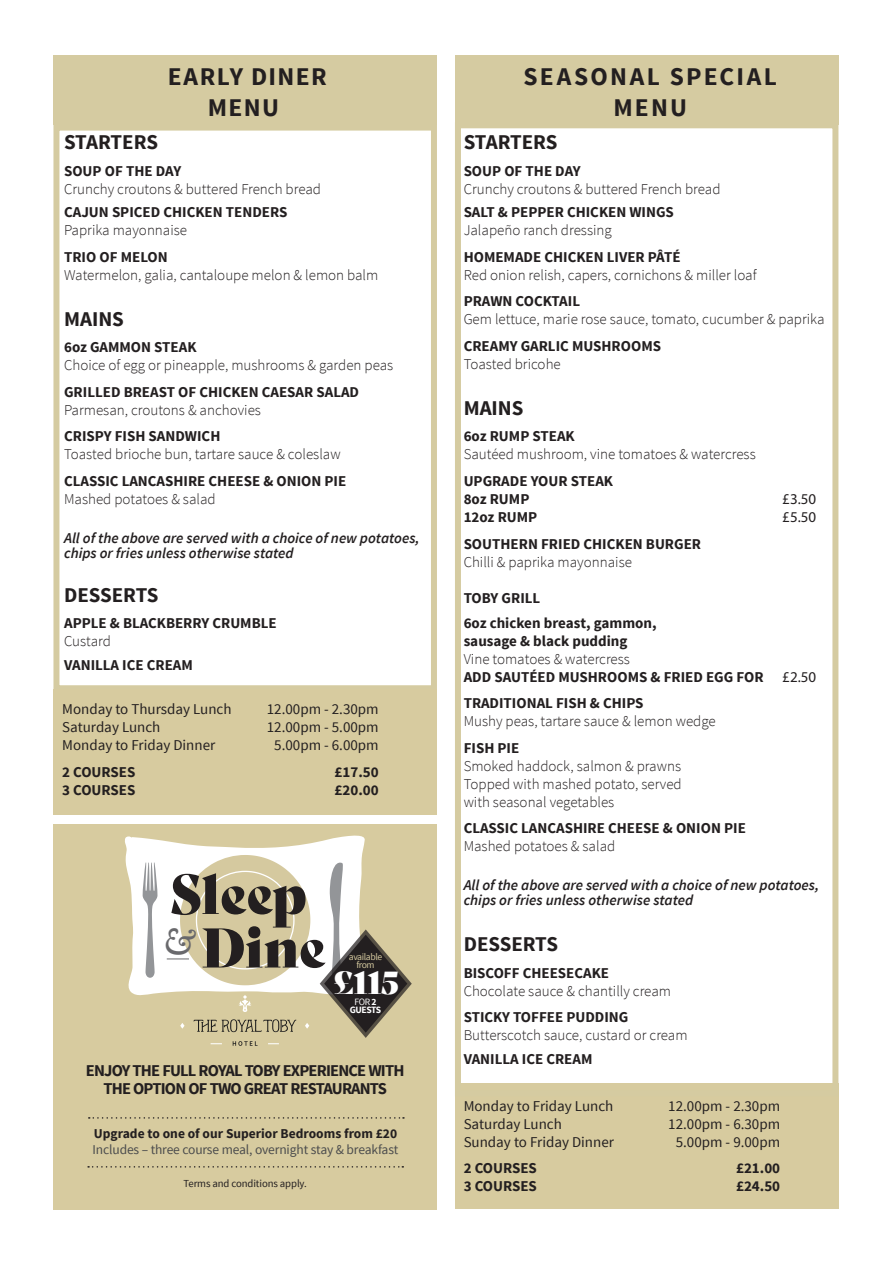
<style>
.page{position:relative;width:893px;height:1263px;background:#fff}
.page>*{position:absolute;margin:0;border:0;box-sizing:border-box;transform-origin:0 0}
.t1{font:54.3px "Bely Display";letter-spacing:-.005em;color:#231f20}
.t2{font:italic 600 36.75px "Adobe Caslon Pro";color:#69696c}
.t3{font:31.05px "Bely Display";color:#fff}
.Body_text{font:700 25.5px "Source Sans Pro";letter-spacing:.085em;color:#231f20}
.Body_text-2{font:700 25.5px "Source Sans Pro";letter-spacing:.055em;color:#231f20}
.t4{font:700 21px "Source Sans Pro";color:#231f20}
.t5{font:700 16.5px/18px "Source Sans Pro";letter-spacing:-.05em;color:#231f20;text-align:center}
.NEW_BODY{font:300 15px/18px "Source Sans Pro";color:#231f20}
.NEW_BODY-2{font:700 15px/18px "Source Sans Pro";color:#231f20}
.t6{font:15px "Source Sans Pro";color:#231f20}
.t7{font:italic 600 15px/15px "Source Sans Pro";color:#231f20}
.NEW_BODY-3{font:15px "Myriad Pro";color:#231f20}
.t8{font:13.5px/16.2px "Source Sans Pro";letter-spacing:-.01em;color:#4b4c4d}
.t9{font:10.8px "Source Sans Pro";letter-spacing:-.01em;color:#231f20}
.t10{font:9.6px "Source Sans Pro";letter-spacing:-.04em;color:#d5c99f}
.t11{font:700 9.6px "Source Sans Pro";letter-spacing:-.04em;color:#fff}
.t12{font:9.6px "Source Sans Pro";color:#fff}
.s1{font-weight:700}
.s2{font-weight:300}
.s3{font-weight:700;color:#231f20}
.s4{font-family:"Myriad Pro";font-weight:400}
</style>
<div class="page">
<div style="left:53px;top:824px;width:384px;height:385px;background:#d7cb9f"></div>
<svg style="left:88px;top:1166px;width:315px;height:1px"></svg>
<svg style="left:89px;top:1117px;width:315px;height:2px"></svg>
<svg style="left:125px;top:835px;width:287px;height:211px"></svg>
<div style="left:53px;top:55px;width:384px;height:70px;background:#d5cba1"></div>
<div style="left:455px;top:1083px;width:383px;height:125px;background:#d7cb9f"></div>
<div style="left:455px;top:55px;width:383px;height:70px;background:#d5cba1"></div>
<div style="left:455px;top:122px;width:383px;height:974px;border:6px solid #d5cba1"></div>
<div style="left:53px;top:125px;width:384px;height:566px;border:6px solid #d5cba1"></div>
<div style="left:53px;top:690px;width:384px;height:125px;background:#d7cb9f"></div>
<p class="Body_text-2" style="left:168px;top:60px;width:161px">EARLY DINER</p>
<p class="Body_text" style="left:208px;top:91px;width:73px">MENU</p>
<p class="t4" style="left:64px;top:129px;width:95px">STARTERS</p>
<p class="NEW_BODY" style="left:64px;top:162px;width:258px"><span class="s1">SOUP OF THE DAY<br></span>Crunchy croutons &amp; buttered French bread</p>
<p class="NEW_BODY-2" style="left:64px;top:204px;width:225px">CAJUN SPICED CHICKEN TENDERS<br><span class="s2">Paprika mayonnaise</span></p>
<p class="NEW_BODY" style="left:64px;top:248px;width:316px"><span class="s1">TRIO OF MELON<br></span>Watermelon, galia, cantaloupe melon &amp; lemon balm</p>
<p class="t4" style="left:64px;top:305px;width:61px">MAINS</p>
<p class="NEW_BODY" style="left:64px;top:339px;width:331px"><span class="s1">6oz GAMMON STEAK<br></span>Choice of egg or pineapple, mushrooms &amp; garden peas</p>
<p class="NEW_BODY-2" style="left:64px;top:383px;width:296px">GRILLED BREAST OF CHICKEN CAESAR SALAD<br><span class="s2">Parmesan, croutons &amp; anchovies</span></p>
<p class="NEW_BODY" style="left:64px;top:428px;width:278px"><span class="s1">CRISPY FISH SANDWICH<br></span>Toasted brioche bun, tartare sauce &amp; coleslaw</p>
<p class="NEW_BODY-2" style="left:64px;top:473px;width:284px">CLASSIC LANCASHIRE CHEESE &amp; ONION PIE<br><span class="s2">Mashed potatoes &amp; salad</span></p>
<p class="t7" style="left:64px;top:530px;width:357px">All of the above are served with a choice of new potatoes, chips or fries unless otherwise stated</p>
<p class="t4" style="left:64px;top:581px;width:96px">DESSERTS</p>
<p class="NEW_BODY-2" style="left:64px;top:615px;width:214px">APPLE &amp; BLACKBERRY CRUMBLE<br><span class="s2">Custard</span></p>
<p class="NEW_BODY-2" style="left:64px;top:656px;width:130px">VANILLA ICE CREAM</p>
<p class="t6" style="left:62px;top:700px;width:171px">Monday to Thursday Lunch</p>
<p class="t6" style="left:267px;top:700px;width:113px">12.00pm - 2.30pm</p>
<p class="t6" style="left:62px;top:718px;width:100px">Saturday Lunch</p>
<p class="t6" style="left:267px;top:718px;width:113px">12.00pm - 5.00pm</p>
<p class="t6" style="left:62px;top:736px;width:155px">Monday to Friday Dinner</p>
<p class="t6" style="left:274px;top:736px;width:106px">5.00pm - 6.00pm</p>
<p class="NEW_BODY-2" style="left:62px;top:763px;width:75px">2 COURSES</p>
<p class="NEW_BODY-2" style="left:335px;top:763px;width:46px">£17.50</p>
<p class="NEW_BODY-2" style="left:62px;top:781px;width:75px">3 COURSES</p>
<p class="NEW_BODY-2" style="left:335px;top:781px;width:46px">£20.00</p>
<p class="t1" style="left:169px;top:850px;width:139px">Sleep</p>
<p class="t2" style="left:162px;top:920px;width:33px">&amp;</p>
<p class="t1" style="left:201px;top:904px;width:127px">Dine</p>
<p class="t10" style="left:349px;top:951px;width:35px">available</p>
<p class="t10" style="left:356px;top:959px;width:20px">from</p>
<p class="t3" style="left:333px;top:958px;width:67px">£115</p>
<p class="t12" style="left:354px;top:996px;width:24px">FOR <span class="s1">2</span></p>
<p class="t11" style="left:350px;top:1004px;width:33px">GUESTS</p>
<p class="t5" style="left:86px;top:1062px;width:320px">ENJOY THE FULL ROYAL TOBY EXPERIENCE WITH<br>THE OPTION OF TWO GREAT RESTAURANTS</p>
<p class="t8" style="left:93px;top:1126px;width:307px"><span class="s3">Upgrade to one of our Superior Bedrooms from £20<br></span>Includes – three course meal, overnight stay &amp; breakfast</p>
<p class="t9" style="left:184px;top:1176px;width:125px">Terms and conditions apply.</p>
<p class="Body_text" style="left:523px;top:60px;width:255px">SEASONAL SPECIAL</p>
<p class="Body_text" style="left:613px;top:91px;width:75px">MENU</p>
<p class="t4" style="left:464px;top:129px;width:95px">STARTERS</p>
<p class="NEW_BODY" style="left:464px;top:162px;width:258px"><span class="s1">SOUP OF THE DAY<br></span>Crunchy croutons &amp; buttered French bread</p>
<p class="NEW_BODY-2" style="left:464px;top:204px;width:212px">SALT &amp; PEPPER CHICKEN WINGS<br><span class="s2">Jalapeño ranch dressing</span></p>
<p class="NEW_BODY" style="left:464px;top:248px;width:294px"><span class="s1">HOMEMADE CHICKEN LIVER PÂTÉ<br></span>Red onion relish, capers, cornichons &amp; miller loaf</p>
<p class="NEW_BODY" style="left:464px;top:292px;width:362px"><span class="s1">PRAWN COCKTAIL<br></span>Gem lettuce, marie rose sauce, tomato, cucumber &amp; paprika</p>
<p class="NEW_BODY-2" style="left:464px;top:337px;width:199px">CREAMY GARLIC MUSHROOMS<br><span class="s2">Toasted bricohe</span></p>
<p class="t4" style="left:464px;top:394px;width:61px">MAINS</p>
<p class="NEW_BODY" style="left:464px;top:428px;width:294px"><span class="s1">6oz RUMP STEAK<br></span>Sautéed mushroom, vine tomatoes &amp; watercress</p>
<p class="NEW_BODY-2" style="left:464px;top:473px;width:151px">UPGRADE YOUR STEAK<br>8oz RUMP</p>
<p class="NEW_BODY-3" style="left:782px;top:490px;width:35px">£3.50</p>
<p class="NEW_BODY-2" style="left:464px;top:509px;width:75px">12oz RUMP</p>
<p class="NEW_BODY-3" style="left:782px;top:508px;width:35px">£5.50</p>
<p class="NEW_BODY-2" style="left:464px;top:535px;width:239px">SOUTHERN FRIED CHICKEN BURGER<br><span class="s2">Chilli &amp; paprika mayonnaise</span></p>
<p class="NEW_BODY-2" style="left:464px;top:589px;width:78px">TOBY GRILL</p>
<p class="NEW_BODY-2" style="left:464px;top:614px;width:354px">6oz chicken breast, gammon,<br>sausage &amp; black pudding<br><span class="s2">Vine tomatoes &amp; watercress<br></span>ADD SAUTÉED MUSHROOMS &amp; FRIED EGG FOR <span class="s4">£2.50</span></p>
<p class="NEW_BODY" style="left:464px;top:694px;width:254px"><span class="s1">TRADITIONAL FISH &amp; CHIPS<br></span>Mushy peas, tartare sauce &amp; lemon wedge</p>
<p class="NEW_BODY" style="left:464px;top:739px;width:220px"><span class="s1">FISH PIE<br></span>Smoked haddock, salmon &amp; prawns<br>Topped with mashed potato, served with seasonal vegetables</p>
<p class="NEW_BODY-2" style="left:464px;top:820px;width:284px">CLASSIC LANCASHIRE CHEESE &amp; ONION PIE<br><span class="s2">Mashed potatoes &amp; salad</span></p>
<p class="t7" style="left:464px;top:877px;width:357px">All of the above are served with a choice of new potatoes, chips or fries unless otherwise stated</p>
<p class="t4" style="left:464px;top:931px;width:96px">DESSERTS</p>
<p class="NEW_BODY" style="left:464px;top:964px;width:209px"><span class="s1">BISCOFF CHEESECAKE<br></span>Chocolate sauce &amp; chantilly cream</p>
<p class="NEW_BODY" style="left:464px;top:1008px;width:225px"><span class="s1">STICKY TOFFEE PUDDING<br></span>Butterscotch sauce, custard or cream</p>
<p class="NEW_BODY-2" style="left:464px;top:1050px;width:130px">VANILLA ICE CREAM</p>
<p class="t6" style="left:464px;top:1097px;width:151px">Monday to Friday Lunch</p>
<p class="t6" style="left:668px;top:1097px;width:113px">12.00pm - 2.30pm</p>
<p class="t6" style="left:464px;top:1115px;width:100px">Saturday Lunch</p>
<p class="t6" style="left:668px;top:1115px;width:113px">12.00pm - 6.30pm</p>
<p class="t6" style="left:464px;top:1133px;width:152px">Sunday to Friday Dinner</p>
<p class="t6" style="left:676px;top:1133px;width:106px">5.00pm - 9.00pm</p>
<p class="NEW_BODY-2" style="left:464px;top:1160px;width:75px">2 COURSES</p>
<p class="NEW_BODY-2" style="left:736px;top:1160px;width:46px">£21.00</p>
<p class="NEW_BODY-2" style="left:464px;top:1178px;width:75px">3 COURSES</p>
<p class="NEW_BODY-2" style="left:736px;top:1178px;width:46px">£24.50</p>
</div>
